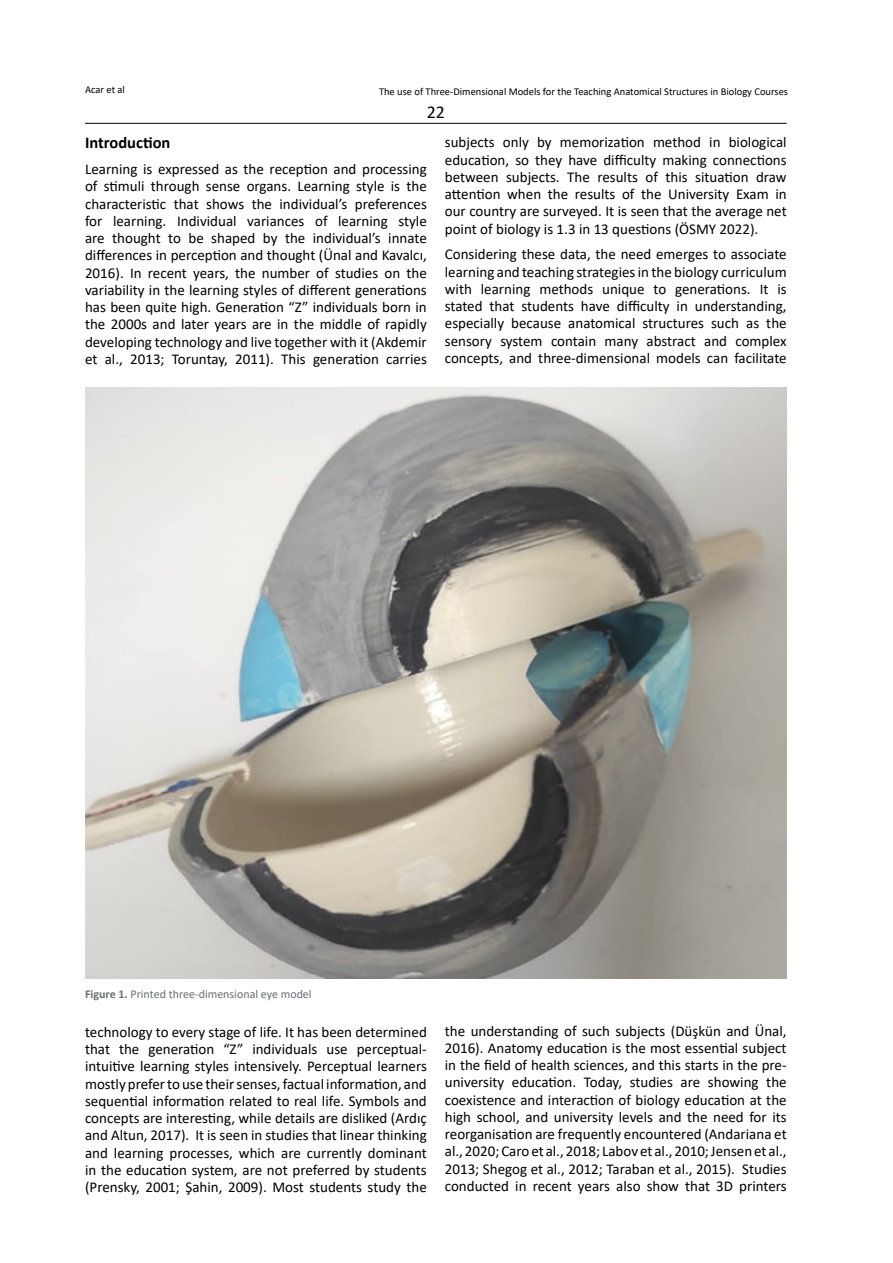
<style>
.page{position:relative;width:893px;height:1263px;background:#fff}
.page>*{position:absolute;margin:0;border:0;box-sizing:border-box;transform-origin:0 0}
.t1{font:18px "Calibri";color:#000}
.t2{font:700 16.5px "Calibri";color:#000}
.t3{font:15px/17.2px "Calibri";color:#000;text-align:justify}
.t4{font:12px "Calibri";color:#6d6e71}
.t5{font:10.5px "Calibri";color:#000}
.s1{font-weight:700}
</style>
<div class="page">
<hr style="left:85px;top:123px;width:702px;height:1px;background:#000">
<img style="left:85px;top:388px;width:702px;height:590px">
<p class="t5" style="left:85px;top:82px;width:41px">Acar et al</p>
<p class="t5" style="left:379px;top:84px;width:410px">The use of Three-Dimensional Models for the Teaching Anatomical Structures in Biology Courses</p>
<p class="t1" style="left:427px;top:99px;width:20px">22</p>
<p class="t2" style="left:85px;top:131px;width:87px">Introduction</p>
<p class="t3" style="left:85px;top:160px;width:343px">Learning is expressed as the reception and processing of stimuli through sense organs. Learning style is the characteristic that shows the individual’s preferences for learning. Individual variances of learning style are thought to be shaped by the individual’s innate differences in perception and thought (Ünal and Kavalcı, 2016). In recent years, the number of studies on the variability in the learning styles of different generations has been quite high. Generation “Z” individuals born in the 2000s and later years are in the middle of rapidly developing technology and live together with it (Akdemir et al., 2013; Toruntay, 2011). This generation carries</p>
<p class="t3" style="left:445px;top:133px;width:343px">subjects only by memorization method in biological education, so they have difficulty making connections between subjects. The results of this situation draw attention when the results of the University Exam in our country are surveyed. It is seen that the average net point of biology is 1.3 in 13 questions (ÖSMY 2022).</p>
<p class="t3" style="left:445px;top:245px;width:343px">Considering these data, the need emerges to associate learning and teaching strategies in the biology curriculum with learning methods unique to generations. It is stated that students have difficulty in understanding, especially because anatomical structures such as the sensory system contain many abstract and complex concepts, and three-dimensional models can facilitate</p>
<p class="t4" style="left:85px;top:986px;width:228px"><span class="s1">Figure 1.</span> Printed three-dimensional eye model</p>
<p class="t3" style="left:85px;top:1023px;width:343px">technology to every stage of life. It has been determined that the generation “Z” individuals use perceptual&shy;intuitive learning styles intensively. Perceptual learners mostly prefer to use their senses, factual information, and sequential information related to real life. Symbols and concepts are interesting, while details are disliked (Ardıç and Altun, 2017). It is seen in studies that linear thinking and learning processes, which are currently dominant in the education system, are not preferred by students (Prensky, 2001; Şahin, 2009). Most students study the</p>
<p class="t3" style="left:445px;top:1022px;width:343px">the understanding of such subjects (Düşkün and Ünal, 2016). Anatomy education is the most essential subject in the field of health sciences, and this starts in the pre&shy;university education. Today, studies are showing the coexistence and interaction of biology education at the high school, and university levels and the need for its reorganisation are frequently encountered (Andariana et al., 2020; Caro et al., 2018; Labov et al., 2010; Jensen et al., 2013; Shegog et al., 2012; Taraban et al., 2015). Studies conducted in recent years also show that 3D printers</p>
</div>
